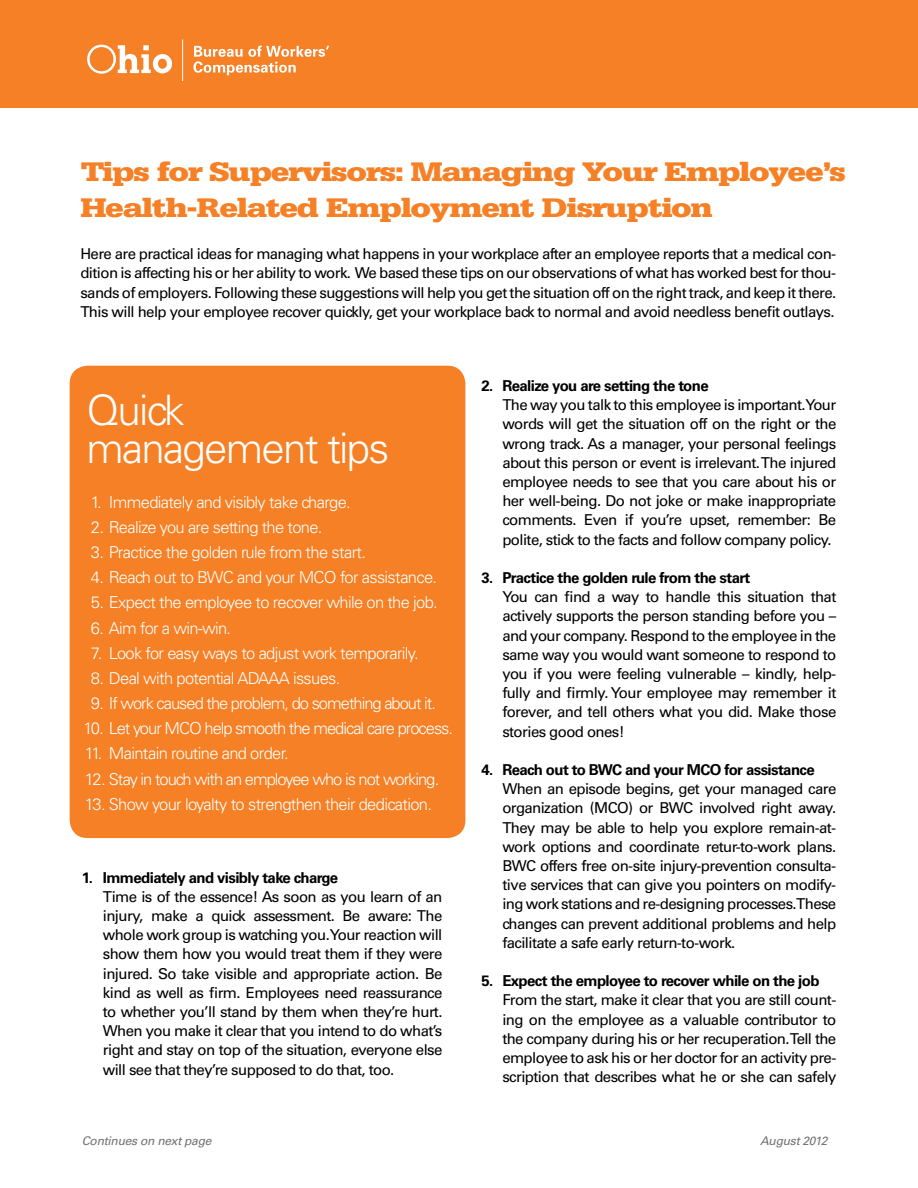
<style>
.page{position:relative;width:918px;height:1188px;background:#fff}
.page>*{position:absolute;margin:0;border:0;box-sizing:border-box;transform-origin:0 0}
.t1{font:300 42px/38.4px "Univers LT Std";letter-spacing:-.04em;color:#fff}
.t2{font:900 28.5px/36.2px "Serifa Std";letter-spacing:-.04em;color:#f58025;scale:1.19 1}
.t3{font:300 16.5px "Univers LT Std";letter-spacing:-.04em;color:#fff}
.t4{font:300 16.5px "Univers LT Std";letter-spacing:-.06em;color:#fff}
.t5{font:15px/19.2px "Univers LT Std";letter-spacing:-.04em;color:#000;text-align:justify}
.t6{font:700 15px "Univers LT Std";letter-spacing:-.04em;color:#000}
.t7{font:italic 12px "Univers LT Std";letter-spacing:-.02em;color:#717073}
</style>
<div class="page">
<div style="left:70px;top:366px;width:395px;height:472px;background:#f58025;border-radius:18px"></div>
<div style="left:0;top:0;width:918px;height:108px;background:#f58025"></div>
<svg style="left:87px;top:45px;width:85px;height:29px"></svg>
<svg style="left:193px;top:46px;width:136px;height:29px"></svg>
<hr style="left:182px;top:39px;width:1px;height:42px;background:#fff">
<h2 class="t2" style="left:80px;top:153px;width:645px">Tips for Supervisors: Managing Your Employee’s<br>Health-Related Employment Disruption</h2>
<p class="t5" style="left:80px;top:244px;width:757px">Here are practical ideas for managing what happens in your workplace after an employee reports that a medical con&shy;dition is affecting his or her ability to work. We based these tips on our observations of what has worked best for thou&shy;sands of employers. Following these suggestions will help you get the situation off on the right track, and keep it there.<br>This will help your employee recover quickly, get your workplace back to normal and avoid needless benefit outlays.</p>
<h1 class="t1" style="left:86px;top:391px;width:305px">Quick management tips</h1>
<p class="t3" style="left:91px;top:492px;width:261px">1. Immediately and visibly take charge.</p>
<p class="t3" style="left:91px;top:517px;width:233px">2. Realize you are setting the tone.</p>
<p class="t3" style="left:91px;top:542px;width:277px">3. Practice the golden rule from the start.</p>
<p class="t3" style="left:91px;top:567px;width:348px">4. Reach out to BWC and your MCO for assistance.</p>
<p class="t3" style="left:91px;top:593px;width:348px">5. Expect the employee to recover while on the job.</p>
<p class="t3" style="left:91px;top:618px;width:142px">6. Aim for a win-win.</p>
<p class="t3" style="left:91px;top:643px;width:329px">7. Look for easy ways to adjust work temporarily.</p>
<p class="t3" style="left:91px;top:668px;width:251px">8. Deal with potential ADAAA issues.</p>
<p class="t4" style="left:91px;top:693px;width:347px">9. If work caused the problem, do something about it.</p>
<p class="t4" style="left:83px;top:718px;width:371px">10. Let your MCO help smooth the medical care process.</p>
<p class="t3" style="left:85px;top:744px;width:205px">11. Maintain routine and order.</p>
<p class="t4" style="left:85px;top:769px;width:356px">12. Stay in touch with an employee who is not working.</p>
<p class="t3" style="left:85px;top:794px;width:349px">13. Show your loyalty to strengthen their dedication.</p>
<p class="t6" style="left:82px;top:869px;width:258px">1. Immediately and visibly take charge</p>
<p class="t5" style="left:103px;top:887px;width:341px">Time is of the essence! As soon as you learn of an injury, make a quick assessment. Be aware: The whole work group is watching you. Your reaction will show them how you would treat them if they were injured. So take visible and appropriate action. Be kind as well as firm. Employees need reassurance to whether you’ll stand by them when they’re hurt.<br>When you make it clear that you intend to do what’s right and stay on top of the situation, everyone else will see that they’re supposed to do that, too.</p>
<p class="t6" style="left:481px;top:377px;width:229px">2. Realize you are setting the tone</p>
<p class="t5" style="left:502px;top:395px;width:336px">The way you talk to this employee is important. Your words will get the situation off on the right or the wrong track. As a manager, your personal feelings about this person or event is irrelevant. The injured employee needs to see that you care about his or her well-being. Do not joke or make inappropriate comments. Even if you’re upset, remember: Be polite, stick to the facts and follow company policy.</p>
<p class="t6" style="left:481px;top:569px;width:270px">3. Practice the golden rule from the start</p>
<p class="t5" style="left:502px;top:587px;width:336px">You can find a way to handle this situation that actively supports the person standing before you – and your company. Respond to the employee in the same way you would want someone to respond to you if you were feeling vulnerable – kindly, help&shy;fully and firmly. Your employee may remember it forever, and tell others what you did. Make those stories good ones!</p>
<p class="t6" style="left:481px;top:761px;width:335px">4. Reach out to BWC and your MCO for assistance</p>
<p class="t5" style="left:502px;top:779px;width:335px">When an episode begins, get your managed care organization (MCO) or BWC involved right away.<br>They may be able to help you explore remain-at&shy;work options and coordinate retur-to-work plans.<br>BWC offers free on-site injury-prevention consulta&shy;tive services that can give you pointers on modify&shy;ing work stations and re-designing processes. These changes can prevent additional problems and help facilitate a safe early return-to-work.</p>
<p class="t6" style="left:481px;top:972px;width:340px">5. Expect the employee to recover while on the job</p>
<p class="t5" style="left:502px;top:991px;width:336px">From the start, make it clear that you are still count&shy;ing on the employee as a valuable contributor to the company during his or her recuperation. Tell the employee to ask his or her doctor for an activity pre&shy;scription that describes what he or she can safely</p>
<p class="t7" style="left:82px;top:1133px;width:131px">Continues on next page</p>
<p class="t7" style="left:760px;top:1133px;width:69px">August 2012</p>
</div>
